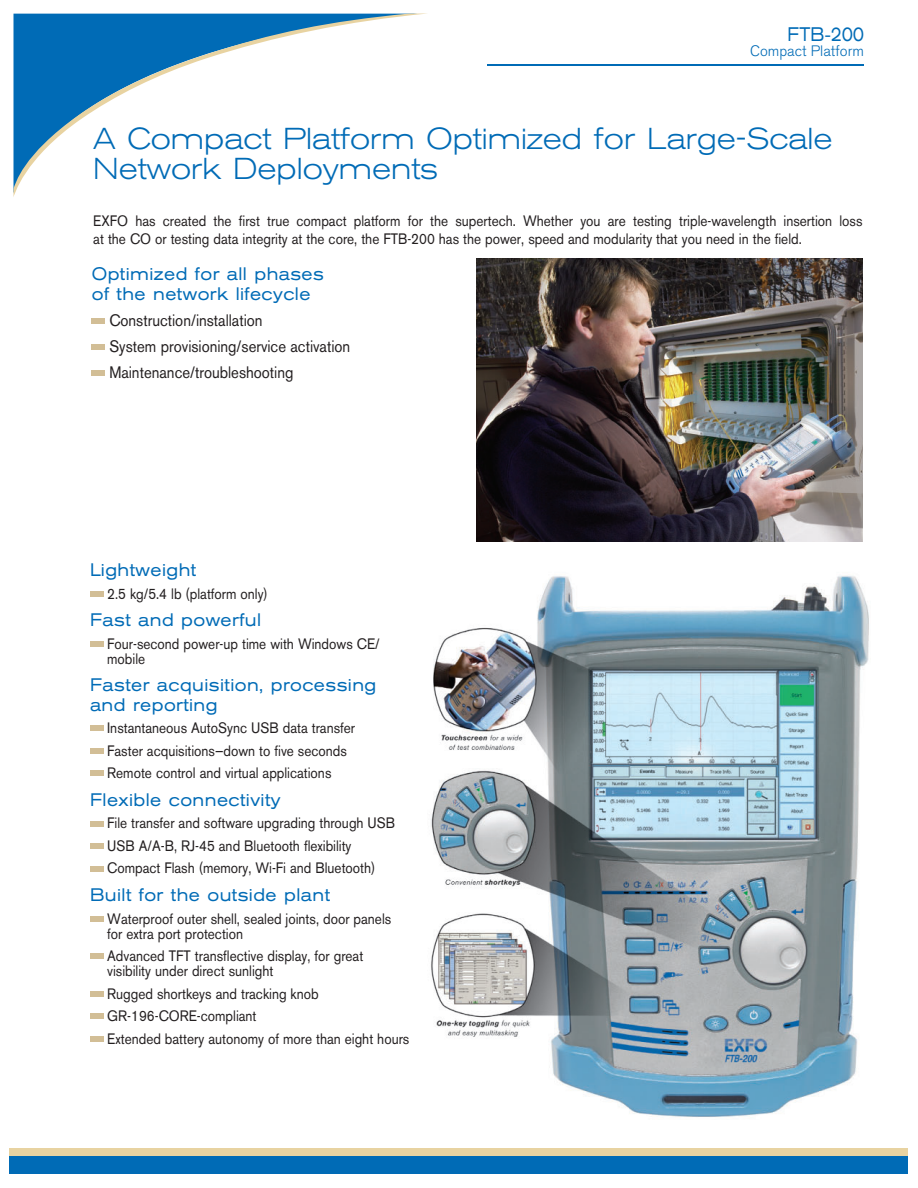
<style>
.page{position:relative;width:918px;height:1188px;background:#fff}
.page>*{position:absolute;margin:0;border:0;box-sizing:border-box;transform-origin:0 0}
.t1{font:300 expanded 30px/30px "Akzidenz Grotesk BE";color:#006bb6;scale:.95 1}
.t2{font:expanded 19.5px "Akzidenz Grotesk BE";color:#006bb6;scale:.8 1}
.t3{font:expanded 18px/19.5px "Akzidenz Grotesk BE";letter-spacing:.025em;color:#006bb6;scale:.9 1}
.t4{font:16.5px/26.1px "Akzidenz Grotesk BE";color:#231f20;scale:.9 1}
.t5{font:15px/22.5px "Akzidenz Grotesk BE";color:#231f20;scale:.9 1}
.t6{font:300 15px "Akzidenz Grotesk BE";color:#006bb6}
</style>
<div class="page">
<svg style="left:14px;top:14px;width:408px;height:181px"></svg>
<div style="left:9px;top:1148px;width:899px;height:18px;background:#e8d3a1"></div>
<div style="left:9px;top:1157px;width:899px;height:17px;background:#006bb6"></div>
<hr style="left:488px;top:65px;width:376px;height:1px;background:#006bb6">
<img style="left:431px;top:575px;width:438px;height:542px">
<img style="left:476px;top:258px;width:387px;height:283px">
<div style="left:90px;top:591px;width:13px;height:5px;background:#d2be96"></div>
<div style="left:90px;top:641px;width:13px;height:5px;background:#d2be96"></div>
<div style="left:90px;top:726px;width:13px;height:5px;background:#d2be96"></div>
<div style="left:90px;top:748px;width:13px;height:6px;background:#d2be96"></div>
<div style="left:90px;top:771px;width:13px;height:5px;background:#d2be96"></div>
<div style="left:90px;top:821px;width:13px;height:5px;background:#d2be96"></div>
<div style="left:90px;top:843px;width:13px;height:6px;background:#d2be96"></div>
<div style="left:90px;top:866px;width:13px;height:5px;background:#d2be96"></div>
<div style="left:90px;top:916px;width:13px;height:5px;background:#d2be96"></div>
<div style="left:90px;top:953px;width:13px;height:6px;background:#d2be96"></div>
<div style="left:90px;top:991px;width:13px;height:5px;background:#d2be96"></div>
<div style="left:90px;top:1013px;width:13px;height:6px;background:#d2be96"></div>
<div style="left:90px;top:1036px;width:13px;height:5px;background:#d2be96"></div>
<div style="left:92px;top:318px;width:13px;height:5px;background:#d2be96"></div>
<div style="left:92px;top:344px;width:13px;height:5px;background:#d2be96"></div>
<div style="left:92px;top:370px;width:13px;height:6px;background:#d2be96"></div>
<h2 class="t2" style="left:788px;top:23px;width:97px">FTB-200</h2>
<p class="t6" style="left:750px;top:42px;width:115px">Compact Platform</p>
<h1 class="t1" style="left:93px;top:124px;width:780px">A compact platform Optimized for Large-Scale<br>Network Deployments</h1>
<p class="t5" style="left:93px;top:212px;width:856px;line-height:18px">EXFO has created the first true compact platform for the supertech. Whether you are testing triple-wavelength insertion loss at the CO or testing data integrity at the core, the FTB-200 has the power, speed and modularity that you need in the field.</p>
<p class="t3" style="left:92px;top:264px;width:260px">Optimized for all phases of the network lifecycle</p>
<p class="t4" style="left:109px;top:307px;width:269px">Construction/installation<br>System provisioning/service activation<br>Maintenance/troubleshooting</p>
<p class="t3" style="left:90px;top:560px;width:120px">Lightweight</p>
<p class="t5" style="left:107px;top:582px;width:180px">2.5 kg/5.4 lb (platform only)</p>
<p class="t3" style="left:90px;top:610px;width:192px">Fast and powerful</p>
<p class="t5" style="left:107px;top:636px;width:304px;line-height:15px">Four-second power-up time with Windows CE/ mobile</p>
<p class="t3" style="left:90px;top:675px;width:320px">Faster acquisition, processing and reporting</p>
<p class="t5" style="left:107px;top:717px;width:277px">Instantaneous AutoSync USB data transfer<br>Faster acquisitions—down to five seconds<br>Remote control and virtual applications</p>
<p class="t3" style="left:90px;top:790px;width:213px">Flexible connectivity</p>
<p class="t5" style="left:107px;top:812px;width:321px">File transfer and software upgrading through USB<br>USB A/A-B, RJ-45 and Bluetooth flexibility<br>Compact Flash (memory, Wi-Fi and Bluetooth)</p>
<p class="t3" style="left:90px;top:885px;width:268px">Built for the outside plant</p>
<p class="t5" style="left:107px;top:911px;width:317px;line-height:15px">Waterproof outer shell, sealed joints, door panels for extra port protection</p>
<p class="t5" style="left:107px;top:948px;width:286px;line-height:15px">Advanced TFT transflective display, for great visibility under direct sunlight</p>
<p class="t5" style="left:107px;top:982px;width:337px">Rugged shortkeys and tracking knob<br>GR-196-CORE-compliant<br>Extended battery autonomy of more than eight hours</p>
</div>
